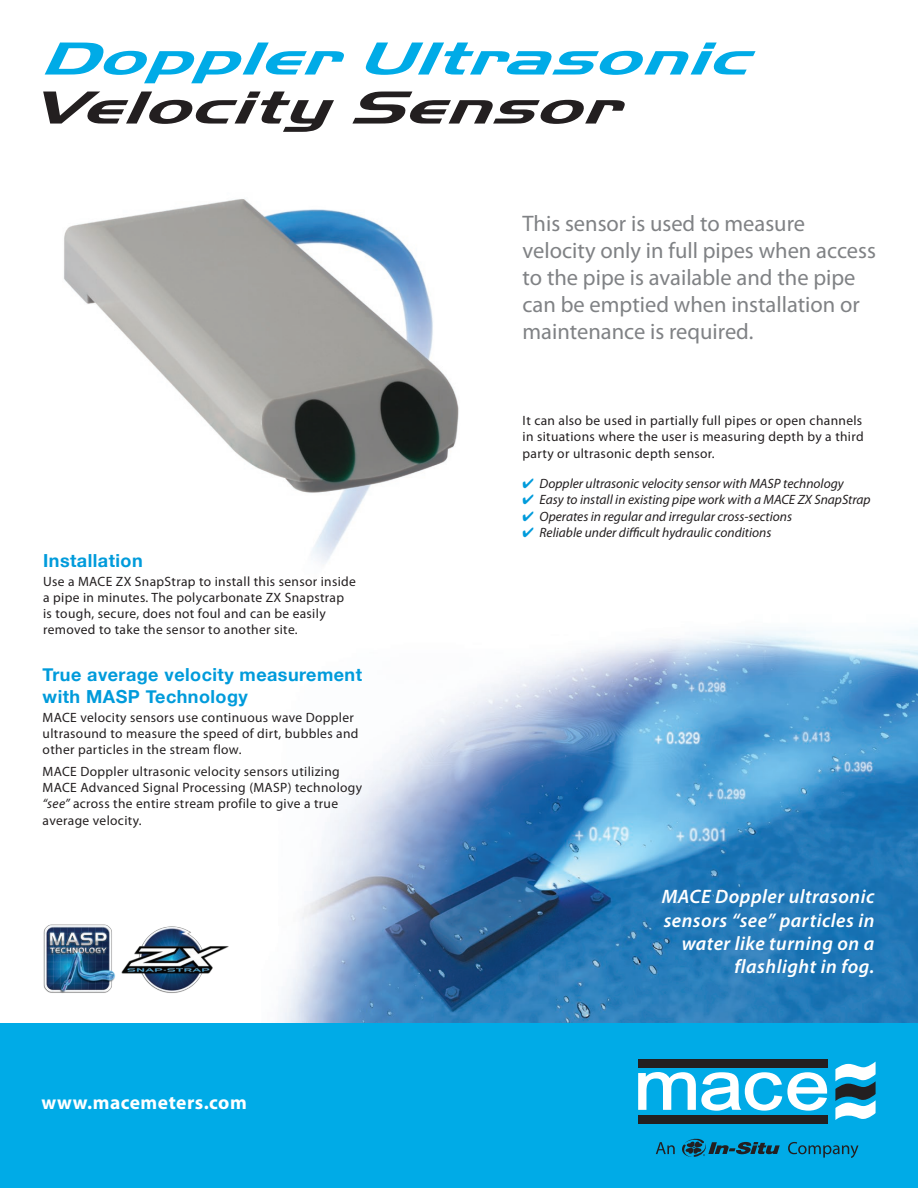
<style>
.page{position:relative;width:918px;height:1188px;background:#fff}
.page>*{position:absolute;margin:0;border:0;box-sizing:border-box;transform-origin:0 0}
.Body_Text{font:22.5px/27px "Myriad Pro";color:#808285}
.Body_Text-2{font:italic 600 19.5px/23.4px "Myriad Pro";letter-spacing:.025em;color:#fff;text-align:right}
.t1{font:700 19.5px "Myriad Pro";letter-spacing:.025em;color:#fff}
.Subhead_1{font:700 18px/21.6px "Helvetica Neue";letter-spacing:.025em;color:#009bdb}
.Body_Text-3{font:13.5px/16.2px "Myriad Pro";letter-spacing:.025em;color:#231f20}
.Heading{font:italic 13.5px "Myriad Pro";color:#231f20}
.s1{font-style:italic}
.s2{color:#009bdb}
</style>
<div class="page">
<img style="left:64px;top:199px;width:395px;height:365px">
<img style="left:280px;top:628px;width:638px;height:395px">
<img style="left:43px;top:924px;width:70px;height:69px">
<img style="left:113px;top:926px;width:116px;height:67px">
<svg style="left:43px;top:92px;width:291px;height:40px"></svg>
<svg style="left:352px;top:92px;width:273px;height:32px"></svg>
<svg style="left:45px;top:43px;width:299px;height:40px"></svg>
<svg style="left:366px;top:43px;width:390px;height:32px"></svg>
<div style="left:0;top:1023px;width:918px;height:165px;background:#00abe7"></div>
<div style="left:638px;top:1059px;width:189px;height:8px;background:#231f20"></div>
<div style="left:638px;top:1116px;width:189px;height:8px;background:#231f20"></div>
<svg style="left:638px;top:1072px;width:189px;height:39px"></svg>
<svg style="left:835px;top:1062px;width:41px;height:58px"></svg>
<svg style="left:656px;top:1138px;width:124px;height:19px"></svg>
<svg style="left:788px;top:1142px;width:70px;height:16px"></svg>
<p class="Subhead_1" style="left:43px;top:550px;width:101px">Installation</p>
<p class="Body_Text-3" style="left:43px;top:573px;width:314px">Use a MACE ZX SnapStrap to install this sensor inside a pipe in minutes. The polycarbonate ZX Snapstrap is tough, secure, does not foul and can be easily removed to take the sensor to another site.</p>
<p class="Subhead_1" style="left:43px;top:665px;width:321px">True average velocity measurement with MASP Technology</p>
<p class="Body_Text-3" style="left:43px;top:709px;width:317px">MACE velocity sensors use continuous wave Doppler ultrasound to measure the speed of dirt, bubbles and other particles in the stream flow.</p>
<p class="Body_Text-3" style="left:43px;top:763px;width:321px">MACE Doppler ultrasonic velocity sensors utilizing MACE Advanced Signal Processing (MASP) technology <span class="s1">“see”</span> across the entire stream profile to give a true average velocity.</p>
<p class="t1" style="left:42px;top:1090px;width:207px">www.macemeters.com</p>
<p class="Body_Text" style="left:523px;top:209px;width:355px">This sensor is used to measure velocity only in full pipes when access to the pipe is available and the pipe can be emptied when installation or maintenance is required.</p>
<p class="Body_Text-3" style="left:523px;top:412px;width:343px;text-align:justify">It can also be used in partially full pipes or open channels in situations where the user is measuring depth by a third party or ultrasonic depth sensor.</p>
<p class="Heading" style="left:523px;top:475px;width:323px"><span class="s2">✔</span> Doppler ultrasonic velocity sensor with MASP technology</p>
<p class="Heading" style="left:523px;top:492px;width:350px"><span class="s2">✔</span> Easy to install in existing pipe work with a MACE ZX SnapStrap</p>
<p class="Heading" style="left:523px;top:508px;width:271px"><span class="s2">✔</span> Operates in regular and irregular cross-sections</p>
<p class="Heading" style="left:523px;top:524px;width:250px"><span class="s2">✔</span> Reliable under difficult hydraulic conditions</p>
<p class="Body_Text-2" style="left:662px;top:885px;width:214px">MACE Doppler ultrasonic sensors “see” particles in water like turning on a flashlight in fog.</p>
</div>
